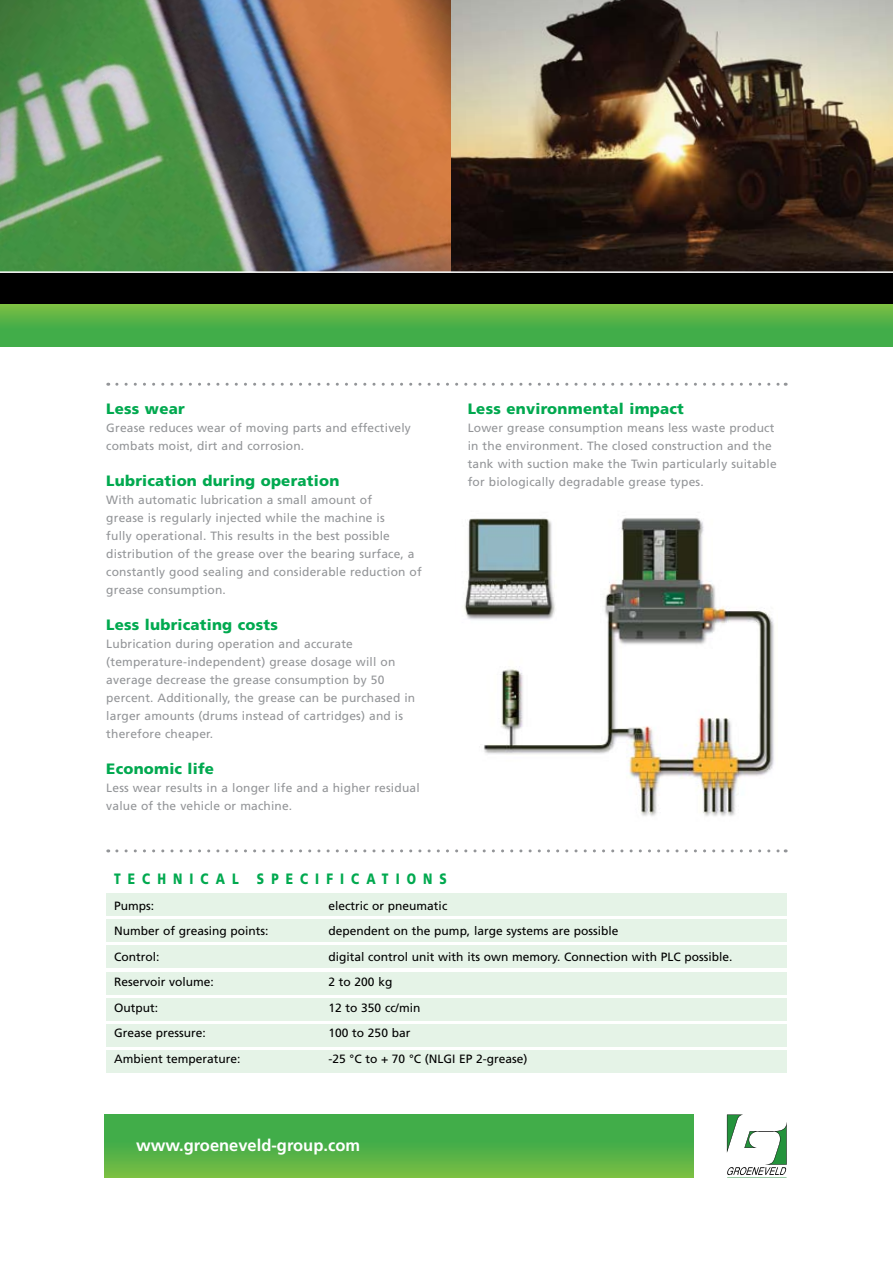
<style>
.page{position:relative;width:893px;height:1263px;background:#fff}
.page>*{position:absolute;margin:0;border:0;box-sizing:border-box;transform-origin:0 0}
.t1{font:700 16.5px "Frutiger";color:#fff}
.t2{font:900 15px "Frutiger";letter-spacing:.015em;color:#00a94f}
.t3{font:900 15px "Frutiger";letter-spacing:.59em;color:#00a94f;scale:.8 1}
.t4{font:12px/18px "Frutiger";letter-spacing:.015em;color:#939598}
.t5{font:12px "Frutiger";color:#000}
</style>
<div class="page">
<img style="left:451px;top:0;width:442px;height:271px">
<div style="left:106px;top:893px;width:681px;height:22px;background:#e5f3e7"></div>
<div style="left:106px;top:919px;width:681px;height:23px;background:#e5f3e7"></div>
<div style="left:106px;top:946px;width:681px;height:22px;background:#e5f3e7"></div>
<div style="left:106px;top:972px;width:681px;height:22px;background:#e5f3e7"></div>
<div style="left:106px;top:998px;width:681px;height:22px;background:#e5f3e7"></div>
<div style="left:106px;top:1024px;width:681px;height:23px;background:#e5f3e7"></div>
<div style="left:106px;top:1051px;width:681px;height:22px;background:#e5f3e7"></div>
<img style="left:0;top:0;width:451px;height:271px">
<div style="left:0;top:271px;width:893px;height:33px;background:#000"></div>
<div style="left:0;top:304px;width:893px;height:43px;background:linear-gradient(to bottom,#73bc44,#31a84b)"></div>
<svg style="left:117px;top:383px;width:669px;height:3px"></svg>
<svg style="left:117px;top:849px;width:669px;height:3px"></svg>
<div style="left:105px;top:1114px;width:588px;height:63px;background:linear-gradient(to bottom,#32a84b,#70ba44)"></div>
<svg style="left:727px;top:1114px;width:60px;height:64px"></svg>
<img style="left:464px;top:518px;width:310px;height:298px">
<p class="t2" style="left:106px;top:400px;width:80px">Less wear</p>
<p class="t4" style="left:106px;top:419px;width:306px">Grease reduces wear of moving parts and effectively combats moist, dirt and corrosion.</p>
<p class="t2" style="left:106px;top:472px;width:235px">Lubrication during operation</p>
<p class="t4" style="left:106px;top:491px;width:317px">With automatic lubrication a small amount of<br>grease is regularly injected while the machine is<br>fully operational. This results in the best possible distribution of the grease over the bearing surface, a constantly good sealing and considerable reduction of grease consumption.</p>
<p class="t2" style="left:106px;top:616px;width:173px">Less lubricating costs</p>
<p class="t4" style="left:106px;top:635px;width:310px">Lubrication during operation and accurate (temperature-independent) grease dosage will on average decrease the grease consumption by 50 percent. Additionally, the grease can be purchased in larger amounts (drums instead of cartridges) and is therefore cheaper.</p>
<p class="t2" style="left:106px;top:760px;width:109px">Economic life</p>
<p class="t4" style="left:106px;top:779px;width:315px">Less wear results in a longer life and a higher residual value of the vehicle or machine.</p>
<p class="t2" style="left:468px;top:400px;width:218px">Less environmental impact</p>
<p class="t4" style="left:468px;top:419px;width:310px">Lower grease consumption means less waste product in the environment. The closed construction and the tank with suction make the Twin particularly suitable for biologically degradable grease types.</p>
<p class="t3" style="left:114px;top:870px;width:143px">Technical</p>
<p class="t3" style="left:257px;top:870px;width:239px">specificat io ns</p>
<p class="t5" style="left:114px;top:899px;width:42px">Pumps:</p>
<p class="t5" style="left:329px;top:899px;width:120px">electric or pneumatic</p>
<p class="t5" style="left:114px;top:924px;width:156px">Number of greasing points:</p>
<p class="t5" style="left:329px;top:924px;width:291px">dependent on the pump, large systems are possible</p>
<p class="t5" style="left:114px;top:950px;width:47px">Control:</p>
<p class="t5" style="left:329px;top:950px;width:405px">digital control unit with its own memory. Connection with PLC possible.</p>
<p class="t5" style="left:114px;top:975px;width:101px">Reservoir volume:</p>
<p class="t5" style="left:329px;top:975px;width:65px">2 to 200 kg</p>
<p class="t5" style="left:114px;top:1001px;width:46px">Output:</p>
<p class="t5" style="left:329px;top:1001px;width:93px">12 to 350 cc/min</p>
<p class="t5" style="left:114px;top:1026px;width:93px">Grease pressure:</p>
<p class="t5" style="left:329px;top:1026px;width:83px">100 to 250 bar</p>
<p class="t5" style="left:114px;top:1052px;width:128px">Ambient temperature:</p>
<p class="t5" style="left:329px;top:1052px;width:200px">-25 °C to + 70 °C (NLGI EP 2-grease)</p>
<h1 class="t1" style="left:136px;top:1135px;width:226px">www.groeneveld-group.com</h1>
</div>
